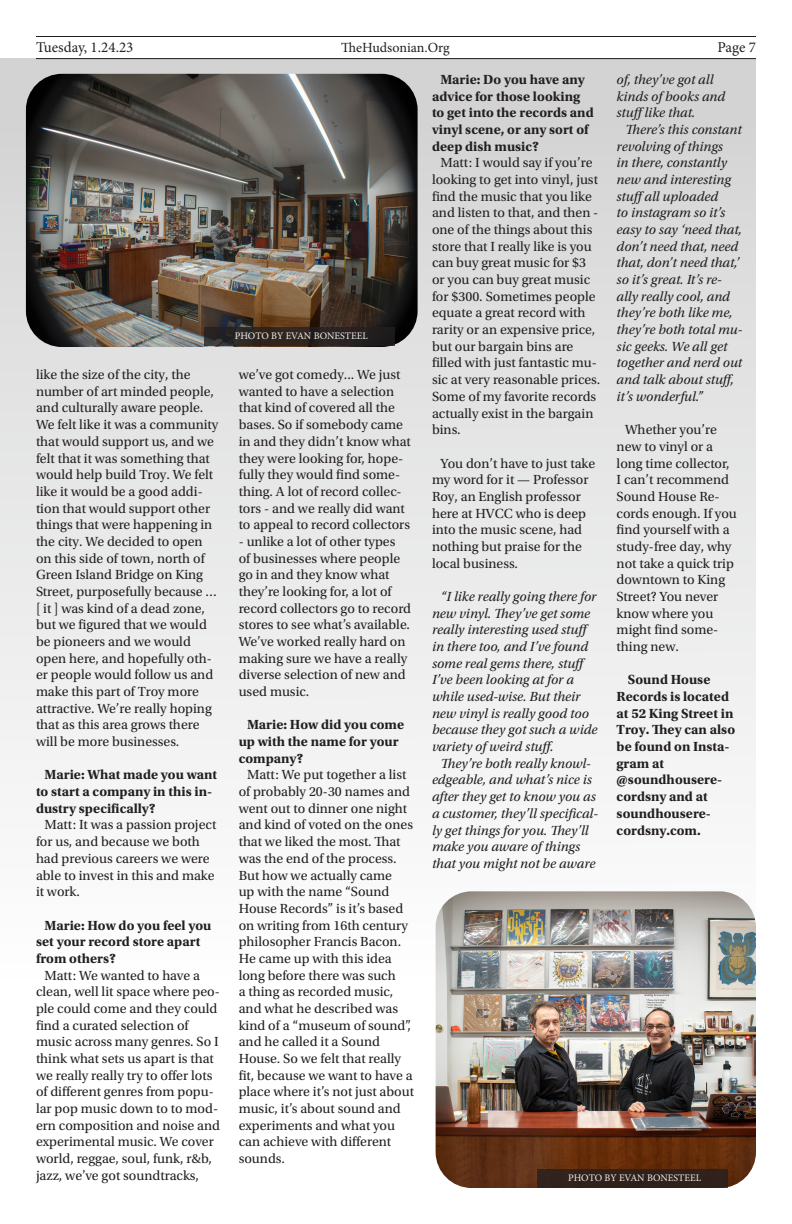
<style>
.page{position:relative;width:792px;height:1224px;background:#fff}
.page>*{position:absolute;margin:0;border:0;box-sizing:border-box;transform-origin:0 0}
.t1{font:15px "Minion Pro";color:#231f20}
.t2{font:14px "Minion Pro";color:#231f20}
.t3{font:13.9px/16.7px "Utopia Std";color:#231f20}
.t4{font:italic 13.9px/16.7px "Utopia Std";color:#231f20}
.t5{font:700 13.9px/16.7px "Utopia Std";color:#231f20}
.t6{font:10px "Minion Pro";letter-spacing:-.005em;color:#fff}
</style>
<div class="page">
<div style="left:0;top:58px;width:756px;height:1130px;background:linear-gradient(to bottom,#d3d3d4,#fff)"></div>
<hr style="left:36px;top:58px;width:720px;height:1px;background:#231f20">
<hr style="left:36px;top:36px;width:720px;height:1px;background:#231f20">
<img style="left:436px;top:891px;width:320px;height:297px">
<img style="left:26px;top:74px;width:392px;height:273px">
<div style="left:537px;top:1169px;width:191px;height:19px;background:#30211a"></div>
<svg style="left:204px;top:327px;width:191px;height:19px;background:#2a2321"></svg>
<p class="t1" style="left:36px;top:37px;width:99px">Tuesday, 1.24.23</p>
<p class="t2" style="left:341px;top:38px;width:110px">TheHudsonian.Org</p>
<p class="t1" style="left:717px;top:37px;width:40px">Page 7</p>
<p class="t3" style="left:36px;top:367px;width:184px">like the size of the city, the number of art minded people, and culturally aware people.<br>We felt like it was a community that would support us, and we felt that it was something that would help build Troy. We felt like it would be a good addi&shy;tion that would support other things that were happening in the city. We decided to open on this side of town, north of<br>Green Island Bridge on King<br>Street, purposefully because … [ it ] was kind of a dead zone, but we figured that we would be pioneers and we would open here, and hopefully oth&shy;er people would follow us and make this part of Troy more attractive. We’re really hoping that as this area grows there will be more businesses.</p>
<p class="t5" style="left:36px;top:767px;width:183px;text-indent:9px">Marie: What made you want to start a company in this in&shy;dustry specifically?</p>
<p class="t3" style="left:36px;top:817px;width:182px;text-indent:9px">Matt: It was a passion project for us, and because we both had previous careers we were able to invest in this and make it work.</p>
<p class="t5" style="left:36px;top:917px;width:177px;text-indent:9px">Marie: How do you feel you set your record store apart from others?</p>
<p class="t3" style="left:36px;top:967px;width:186px;text-indent:9px">Matt: We wanted to have a clean, well lit space where peo&shy;ple could come and they could find a curated selection of music across many genres. So I think what sets us apart is that we really really try to offer lots of different genres from popu&shy;lar pop music down to to mod&shy;ern composition and noise and experimental music. We cover world, reggae, soul, funk, r&amp;b, jazz, we’ve got soundtracks,</p>
<p class="t6" style="left:235px;top:329px;width:134px">PHOTO BY EVAN BONESTEEL</p>
<p class="t3" style="left:239px;top:367px;width:174px">we’ve got comedy... We just wanted to have a selection that kind of covered all the bases. So if somebody came in and they didn’t know what they were looking for, hope&shy;fully they would find some&shy;thing. A lot of record collec&shy;tors - and we really did want to appeal to record collectors</p>
<p class="t3" style="left:239px;top:533px;width:174px">- unlike a lot of other types<br>of businesses where people go in and they know what they’re looking for, a lot of record collectors go to record stores to see what’s available.<br>We’ve worked really hard on making sure we have a really diverse selection of new and used music.</p>
<p class="t5" style="left:239px;top:717px;width:167px;text-indent:8px">Marie: How did you come up with the name for your company?</p>
<p class="t3" style="left:239px;top:767px;width:177px;text-indent:9px">Matt: We put together a list of probably 20-30 names and went out to dinner one night and kind of voted on the ones that we liked the most. That was the end of the process.<br>But how we actually came<br>up with the name “Sound<br>House Records” is it’s based on writing from 16th century philosopher Francis Bacon.<br>He came up with this idea long before there was such<br>a thing as recorded music, and what he described was kind of a “museum of sound”, and he called it a Sound<br>House. So we felt that really fit, because we want to have a place where it’s not just about music, it’s about sound and experiments and what you can achieve with different sounds.</p>
<p class="t5" style="left:432px;top:71px;width:163px;text-indent:8px">Marie: Do you have any advice for those looking to get into the records and vinyl scene, or any sort of deep dish music?</p>
<p class="t3" style="left:432px;top:155px;width:170px;text-indent:9px">Matt: I would say if you’re looking to get into vinyl, just find the music that you like and listen to that, and then - one of the things about this store that I really like is you can buy great music for $3 or you can buy great music for $300. Sometimes people equate a great record with rarity or an expensive price, but our bargain bins are filled with just fantastic mu&shy;sic at very reasonable prices.<br>Some of my favorite records actually exist in the bargain bins.</p>
<p class="t3" style="left:432px;top:455px;width:165px;text-indent:9px">You don’t have to just take my word for it — Professor<br>Roy, an English professor here at HVCC who is deep into the music scene, had nothing but praise for the local business.</p>
<p class="t4" style="left:432px;top:588px;width:167px;text-indent:9px">“I like really going there for new vinyl. They’ve get some really interesting used stuff in there too, and I’ve found some real gems there, stuff<br>I’ve been looking at for a while used-wise. But their new vinyl is really good too because they got such a wide variety of weird stuff.</p>
<p class="t4" style="left:432px;top:755px;width:168px;text-indent:9px">They’re both really knowl&shy;edgeable, and what’s nice is after they get to know you as a customer, they’ll specifical&shy;ly get things for you. They’ll make you aware of things that you might not be aware</p>
<p class="t4" style="left:617px;top:71px;width:110px">of, they’ve got all kinds of books and stufflike that.</p>
<p class="t4" style="left:617px;top:121px;width:127px;text-indent:9px">There’s this constant revolving of things<br>in there, constantly new and interesting stuffall uploaded<br>to instagram so it’s easy to say ‘need that, don’t need that, need that, don’t need that,’ so it’s great. It’s re&shy;ally really cool, and they’re both like me, they’re both total mu&shy;sic geeks. We all get together and nerd out and talk about stuff, it’s wonderful.”</p>
<p class="t3" style="left:617px;top:422px;width:122px;text-indent:9px">Whether you’re new to vinyl or a long time collector,<br>I can’t recommend<br>Sound House Re&shy;cords enough. If you find yourself with a study-free day, why not take a quick trip downtown to King<br>Street? You never know where you might find some&shy;thing new.</p>
<p class="t5" style="left:617px;top:672px;width:120px;text-indent:11px">Sound House<br>Records is located at 52 King Street in<br>Troy. They can also be found on Insta&shy;gram at</p>
<p class="t5" style="left:617px;top:772px;width:107px">@soundhousere&shy;cordsny and at soundhousere&shy;cordsny.com.</p>
<p class="t6" style="left:568px;top:1171px;width:134px">PHOTO BY EVAN BONESTEEL</p>
</div>
